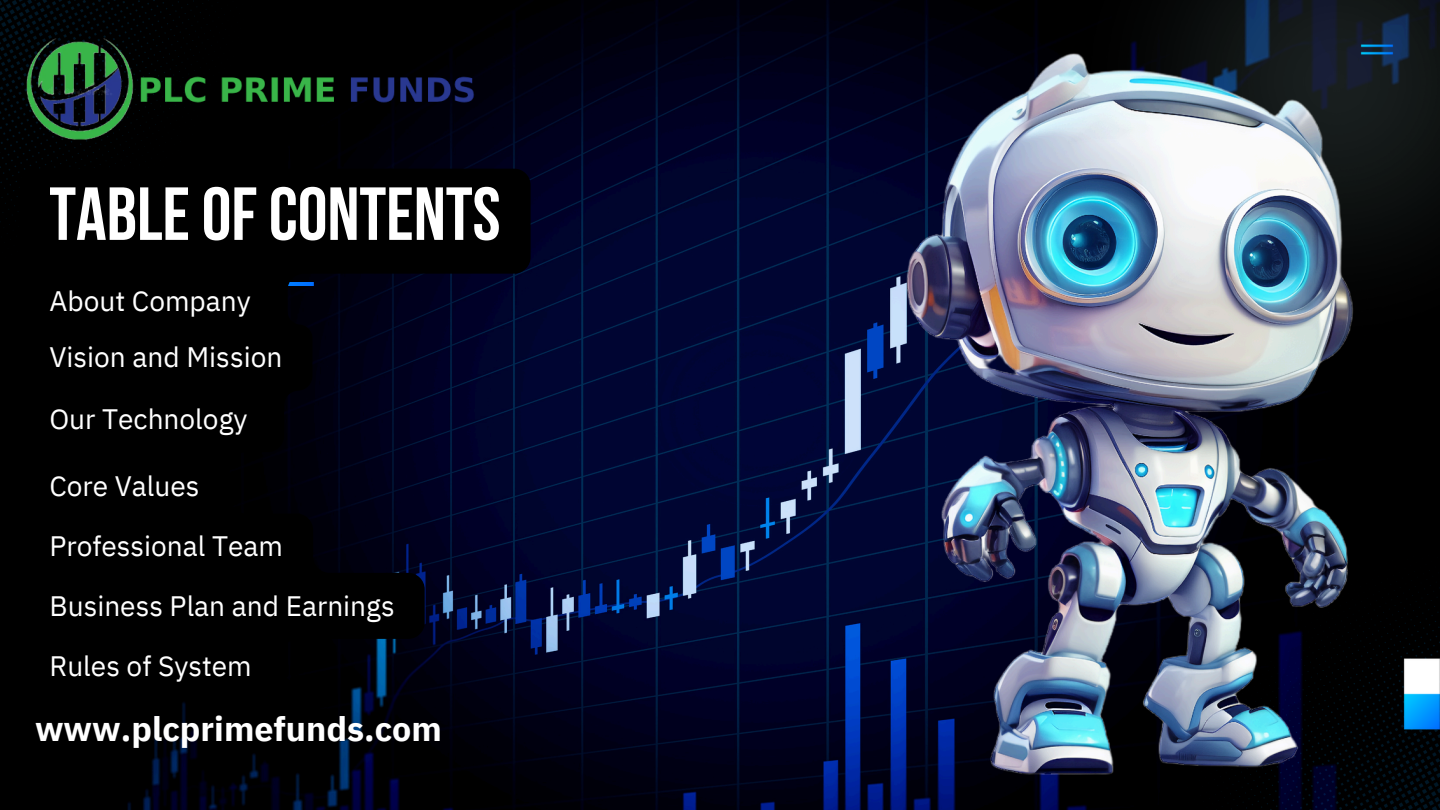
<style>
.page{position:relative;width:1440px;height:810px;background:#fff}
.page>*{position:absolute;margin:0;border:0;box-sizing:border-box;transform-origin:0 0}
.t1{font:700 75px "Bebas Neue";color:#fff}
.t2{font:700 34px "IBM Plex Sans";color:#fff}
.t3{font:28.1px "IBM Plex Sans";color:#fff}
</style>
<div class="page">
<img style="left:0;top:0;width:720px;height:810px">
<img style="left:0;top:0;width:280px;height:289px">
<img style="left:720px;top:0;width:720px;height:810px">
<img style="left:10px;top:16px;width:479px;height:130px">
<svg style="left:19px;top:169px;width:512px;height:531px;background:#00010b"></svg>
<p class="t1" style="left:49px;top:184px;width:453px">TABLE OF CONTENTS</p>
<p class="t3" style="left:49px;top:282px;width:203px">About Company</p>
<p class="t3" style="left:49px;top:339px;width:235px">Vision and Mission</p>
<p class="t3" style="left:49px;top:400px;width:200px">Our Technology</p>
<p class="t3" style="left:49px;top:467px;width:152px">Core Values</p>
<p class="t3" style="left:49px;top:528px;width:235px">Professional Team</p>
<p class="t3" style="left:49px;top:587px;width:347px">Business Plan and Earnings</p>
<p class="t3" style="left:49px;top:648px;width:204px">Rules of System</p>
<p class="t2" style="left:35px;top:706px;width:408px">www.plcprimefunds.com</p>
</div>
